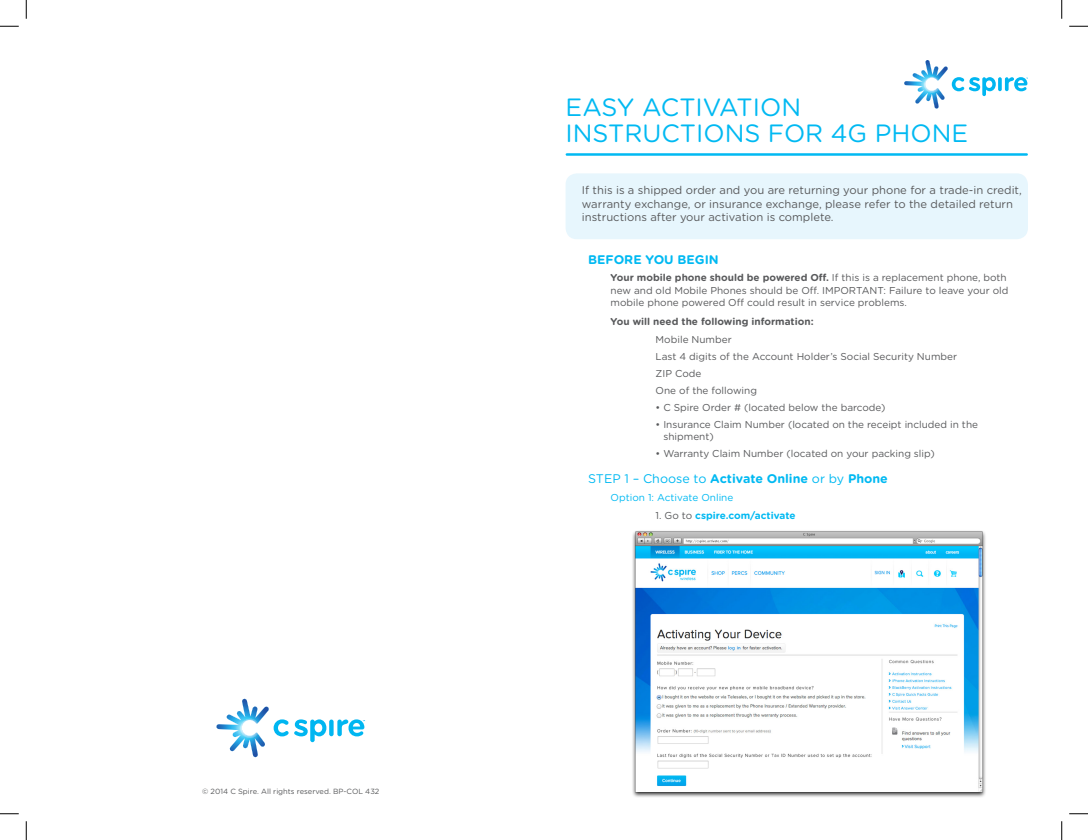
<style>
.page{position:relative;width:1088px;height:840px;background:#fff}
.page>*{position:absolute;margin:0;border:0;box-sizing:border-box;transform-origin:0 0}
.t1{font:25px/26.2px "Gotham Rounded";color:#00b9f2}
.t2{font:700 12.5px "Gotham Rounded";color:#00b9f2}
.t3{font:11.25px/13.5px "Gotham Rounded";color:#58595b}
.t4{font:10px/12.5px "Gotham Rounded";color:#58595b}
.t5{font:700 10px "Gotham Rounded";color:#58595b}
.t6{font:700 10px "Gotham Rounded";color:#00b9f2}
.t7{font:10px "Gotham Rounded";color:#00b9f2}
.t8{font:7.5px "Gotham Rounded";color:#58595b}
.s1{font-weight:700}
.s2{font-weight:400}
.s3{font-weight:400;color:#58595b}
</style>
<div class="page">
<div style="left:565px;top:173px;width:463px;height:66px;background:#e7f6fd;border-radius:11px"></div>
<hr style="left:998px;top:77px;width:3px;height:14px;background:#00b6f1;border-radius:2px">
<svg style="left:904px;top:60px;width:91px;height:49px"></svg>
<svg style="left:1004px;top:77px;width:24px;height:14px"></svg>
<svg style="left:329px;top:720px;width:4px;height:16px"></svg>
<svg style="left:294px;top:719px;width:32px;height:23px"></svg>
<svg style="left:216px;top:699px;width:72px;height:58px"></svg>
<svg style="left:337px;top:719px;width:28px;height:17px"></svg>
<hr style="left:567px;top:153px;width:459px;height:3px;background:#00b9f2">
<img style="left:632px;top:530px;width:354px;height:267px">
<svg style="left:0;top:25px;width:19px;height:2px"></svg>
<svg style="left:1069px;top:25px;width:19px;height:2px"></svg>
<svg style="left:0;top:813px;width:19px;height:2px"></svg>
<svg style="left:1069px;top:813px;width:19px;height:2px"></svg>
<svg style="left:25px;top:0;width:2px;height:19px"></svg>
<svg style="left:25px;top:821px;width:2px;height:19px"></svg>
<svg style="left:1061px;top:0;width:1px;height:19px"></svg>
<svg style="left:1061px;top:821px;width:1px;height:19px"></svg>
<p class="t8" style="left:202px;top:786px;width:179px">© 2014 C Spire. All rights reserved. BP-COL 432</p>
<p class="t1" style="left:565px;top:93px;width:404px">EASY ACTIVATION<br>INSTRUCTIONS FOR 4G PHONE</p>
<p class="t3" style="left:582px;top:183px;width:441px">If this is a shipped order and you are returning your phone for a trade-in credit, warranty exchange, or insurance exchange, please refer to the detailed return instructions after your activation is complete.</p>
<p class="t2" style="left:588px;top:250px;width:132px">BEFORE YOU BEGIN</p>
<p class="t4" style="left:610px;top:271px;width:399px"><span class="s1">Your mobile phone should be powered Off.</span> If this is a replacement phone, both new and old Mobile Phones should be Off. IMPORTANT: Failure to leave your old mobile phone powered Off could result in service problems.</p>
<p class="t5" style="left:610px;top:314px;width:204px">You will need the following information:</p>
<p class="t4" style="left:655px;top:332px;width:78px">Mobile Number</p>
<p class="t4" style="left:655px;top:349px;width:303px">Last 4 digits of the Account Holder’s Social Security Number</p>
<p class="t4" style="left:655px;top:366px;width:47px">ZIP Code</p>
<p class="t4" style="left:655px;top:383px;width:103px">One of the following</p>
<p class="t4" style="left:655px;top:400px;width:231px">• C Spire Order # (located below the barcode)</p>
<p class="t4" style="left:663px;top:417px;width:316px;text-indent:-8px">• Insurance Claim Number (located on the receipt included in the shipment)</p>
<p class="t4" style="left:655px;top:447px;width:281px">• Warranty Claim Number (located on your packing slip)</p>
<p class="t2" style="left:588px;top:470px;width:301px"><span class="s2">STEP 1 – Choose to</span> Activate Online <span class="s2">or by</span> Phone</p>
<p class="t7" style="left:610px;top:491px;width:124px">Option 1: Activate Online</p>
<p class="t6" style="left:655px;top:508px;width:141px"><span class="s3">1. Go to</span> cspire.com/activate</p>
</div>
